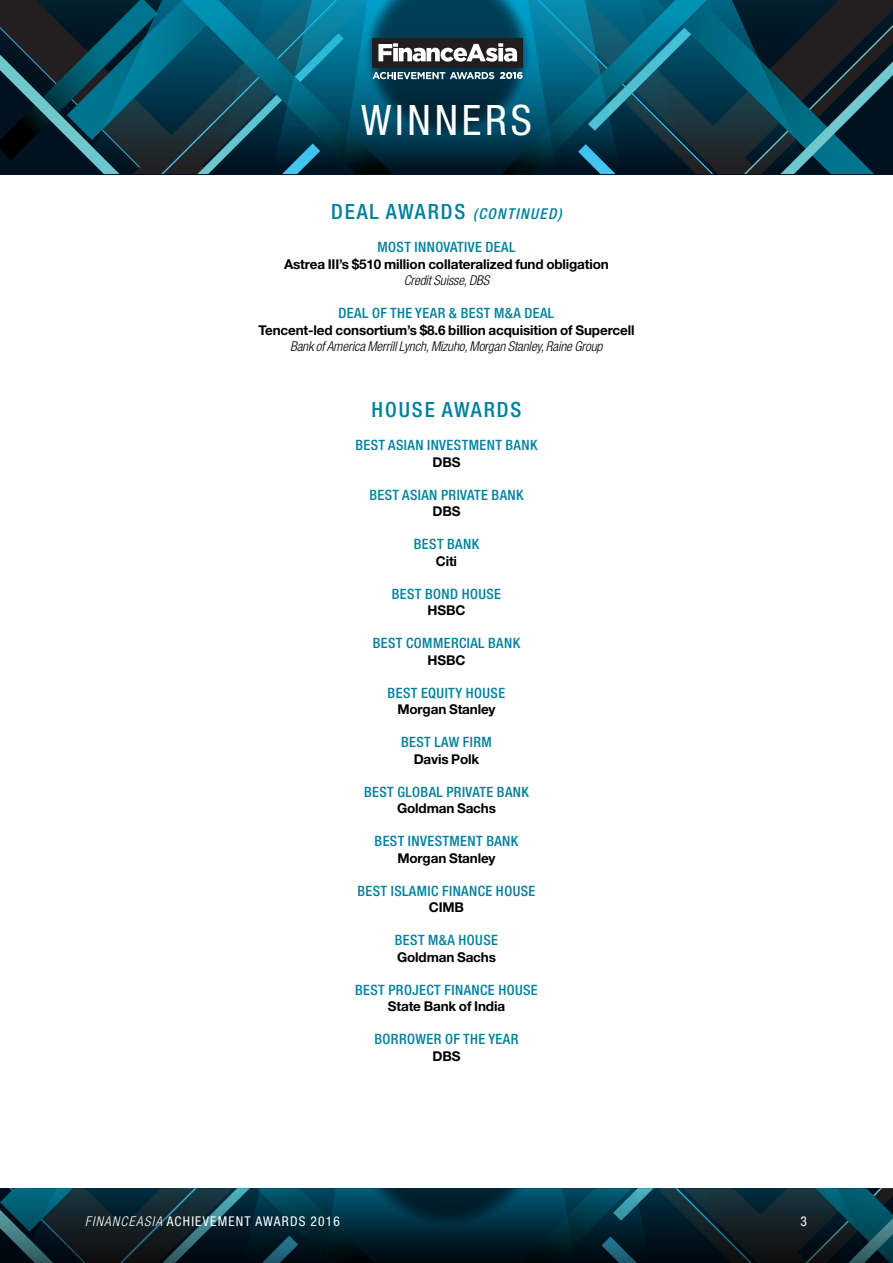
<style>
.page{position:relative;width:893px;height:1263px;background:#fff}
.page>*{position:absolute;margin:0;border:0;box-sizing:border-box;transform-origin:0 0}
.t1{font:condensed 42px "Helvetica Neue";letter-spacing:.09em;color:#fff}
.t2{font:500 condensed 21px "Helvetica Neue";letter-spacing:.09em;color:#00809d}
.t3{font:italic 500 condensed 15px "Helvetica Neue";letter-spacing:.09em;color:#00809d}
.t4{font:500 condensed 14.25px "Helvetica Neue";letter-spacing:.03em;color:#00809d}
.t5{font:700 13.5px "Helvetica Neue";letter-spacing:-.01em;color:#000}
.t6{font:italic 300 condensed 13.5px "Helvetica Neue";letter-spacing:-.01em;color:#000}
.t7{font:condensed 13.5px "Helvetica Neue";letter-spacing:.09em;color:#fff}
.s1{font-style:normal;font-size:21px}
.s2{font-weight:300;font-style:italic}
</style>
<div class="page">
<svg style="left:0;top:1188px;width:893px;height:75px;background:#082b37"></svg>
<svg style="left:0;top:0;width:893px;height:174px;background:#0f495b"></svg>
<h1 class="t1" style="left:361px;top:96px;width:172px">WINNERS</h1>
<p class="t3" style="left:331px;top:205px;width:232px"><span class="s1">DEAL AWARDS</span> (CONTINUED)</p>
<p class="t4" style="left:377px;top:238px;width:139px">MOST INNOVATIVE DEAL</p>
<p class="t5" style="left:284px;top:255px;width:326px">Astrea III’s $510 million collateralized fund obligation</p>
<p class="t6" style="left:404px;top:272px;width:87px">Credit Suisse, DBS</p>
<p class="t4" style="left:339px;top:304px;width:217px">DEAL OF THE YEAR &amp; BEST M&amp;A DEAL</p>
<p class="t5" style="left:258px;top:321px;width:378px">Tencent-led consortium’s $8.6 billion acquisition of Supercell</p>
<p class="t6" style="left:290px;top:338px;width:314px">Bank of America Merrill Lynch, Mizuho, Morgan Stanley, Raine Group</p>
<h2 class="t2" style="left:372px;top:397px;width:151px">HOUSE AWARDS</h2>
<p class="t4" style="left:355px;top:436px;width:183px">BEST ASIAN INVESTMENT BANK</p>
<p class="t5" style="left:432px;top:453px;width:29px">DBS</p>
<p class="t4" style="left:369px;top:486px;width:156px">BEST ASIAN PRIVATE BANK</p>
<p class="t5" style="left:432px;top:503px;width:29px">DBS</p>
<p class="t4" style="left:414px;top:535px;width:67px">BEST BANK</p>
<p class="t5" style="left:436px;top:552px;width:23px">Citi</p>
<p class="t4" style="left:392px;top:585px;width:111px">BEST BOND HOUSE</p>
<p class="t5" style="left:428px;top:602px;width:39px">HSBC</p>
<p class="t4" style="left:373px;top:634px;width:149px">BEST COMMERCIAL BANK</p>
<p class="t5" style="left:428px;top:651px;width:39px">HSBC</p>
<p class="t4" style="left:388px;top:684px;width:119px">BEST EQUITY HOUSE</p>
<p class="t5" style="left:397px;top:701px;width:100px">Morgan Stanley</p>
<p class="t4" style="left:401px;top:733px;width:92px">BEST LAW FIRM</p>
<p class="t5" style="left:414px;top:750px;width:67px">Davis Polk</p>
<p class="t4" style="left:364px;top:783px;width:166px">BEST GLOBAL PRIVATE BANK</p>
<p class="t5" style="left:397px;top:800px;width:100px">Goldman Sachs</p>
<p class="t4" style="left:375px;top:832px;width:145px">BEST INVESTMENT BANK</p>
<p class="t5" style="left:397px;top:849px;width:100px">Morgan Stanley</p>
<p class="t4" style="left:357px;top:882px;width:180px">BEST ISLAMIC FINANCE HOUSE</p>
<p class="t5" style="left:429px;top:899px;width:37px">CIMB</p>
<p class="t4" style="left:395px;top:931px;width:105px">BEST M&amp;A HOUSE</p>
<p class="t5" style="left:397px;top:948px;width:100px">Goldman Sachs</p>
<p class="t4" style="left:355px;top:981px;width:184px">BEST PROJECT FINANCE HOUSE</p>
<p class="t5" style="left:388px;top:998px;width:119px">State Bank of India</p>
<p class="t4" style="left:375px;top:1030px;width:145px">BORROWER OF THE YEAR</p>
<p class="t5" style="left:432px;top:1047px;width:29px">DBS</p>
<p class="t7" style="left:85px;top:1213px;width:256px"><span class="s2">FINANCEASIA</span> ACHIEVEMENT AWARDS 2016</p>
<p class="t7" style="left:801px;top:1213px;width:8px">3</p>
</div>
